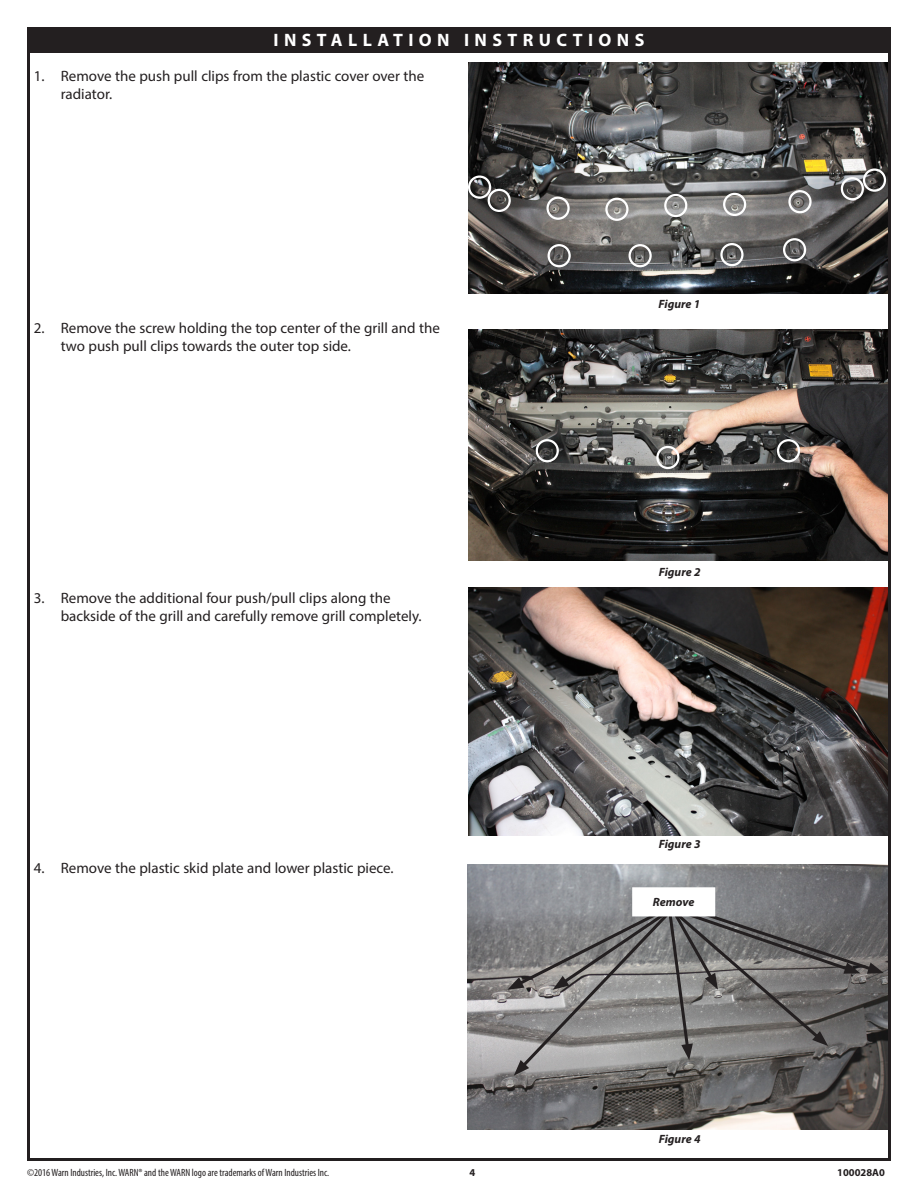
<style>
.page{position:relative;width:918px;height:1188px;background:#fff}
.page>*{position:absolute;margin:0;border:0;box-sizing:border-box;transform-origin:0 0}
.Main_Headers{font:700 18px "Myriad Pro";letter-spacing:.3em;color:#fff}
.Main_Numbered{font:15px/18px "Myriad Pro";color:#231f20}
.Figure_Normal{font:italic 700 12px "Myriad Pro";color:#231f20}
.t1{font:condensed 10.5px "Myriad Pro";color:#231f20}
.t2{font:700 10.5px "Myriad Pro";color:#231f20}
</style>
<div class="page">
<img style="left:468px;top:63px;width:420px;height:231px">
<img style="left:468px;top:329px;width:419px;height:231px">
<div style="left:28px;top:27px;width:862px;height:25px;background:#231f20"></div>
<img style="left:468px;top:587px;width:420px;height:249px">
<div style="left:605px;top:198px;width:24px;height:23px;border:2px solid #fff;border-radius:50%"></div>
<div style="left:664px;top:194px;width:23px;height:23px;border:2px solid #fff;border-radius:50%"></div>
<div style="left:546px;top:197px;width:24px;height:23px;border:2px solid #fff;border-radius:50%"></div>
<div style="left:723px;top:193px;width:23px;height:23px;border:2px solid #fff;border-radius:50%"></div>
<div style="left:788px;top:190px;width:24px;height:23px;border:2px solid #fff;border-radius:50%"></div>
<div style="left:841px;top:177px;width:23px;height:23px;border:2px solid #fff;border-radius:50%"></div>
<div style="left:488px;top:189px;width:23px;height:23px;border:2px solid #fff;border-radius:50%"></div>
<div style="left:468px;top:176px;width:23px;height:23px;border:2px solid #fff;border-radius:50%"></div>
<div style="left:863px;top:168px;width:23px;height:24px;border:2px solid #fff;border-radius:50%"></div>
<div style="left:629px;top:244px;width:23px;height:23px;border:2px solid #fff;border-radius:50%"></div>
<div style="left:548px;top:244px;width:23px;height:23px;border:2px solid #fff;border-radius:50%"></div>
<div style="left:720px;top:243px;width:24px;height:23px;border:2px solid #fff;border-radius:50%"></div>
<div style="left:783px;top:238px;width:23px;height:23px;border:2px solid #fff;border-radius:50%"></div>
<div style="left:536px;top:439px;width:23px;height:23px;border:2px solid #fff;border-radius:50%"></div>
<div style="left:656px;top:446px;width:24px;height:23px;border:2px solid #fff;border-radius:50%"></div>
<div style="left:777px;top:439px;width:23px;height:23px;border:2px solid #fff;border-radius:50%"></div>
<img style="left:468px;top:864px;width:419px;height:266px">
<svg style="left:507px;top:899px;width:377px;height:177px;background:#7a7979"></svg>
<div style="left:633px;top:888px;width:82px;height:28px;background:#fff"></div>
<div style="left:632px;top:887px;width:83px;height:29px;border:2px solid #fff"></div>
<p class="Main_Headers" style="left:273px;top:29px;width:373px">INSTALLATION INSTRUCTIONS</p>
<p class="Main_Numbered" style="left:61px;top:66px;width:365px;text-indent:-27px">1. Remove the push pull clips from the plastic cover over the radiator.</p>
<p class="Main_Numbered" style="left:61px;top:318px;width:381px;text-indent:-27px">2. Remove the screw holding the top center of the grill and the two push pull clips towards the outer top side.</p>
<p class="Figure_Normal" style="left:659px;top:296px;width:43px">Figure 1</p>
<p class="Main_Numbered" style="left:61px;top:588px;width:363px;text-indent:-27px">3. Remove the additional four push/pull clips along the backside of the grill and carefully remove grill completely.</p>
<p class="Figure_Normal" style="left:659px;top:564px;width:43px">Figure 2</p>
<p class="Main_Numbered" style="left:34px;top:858px;width:361px">4. Remove the plastic skid plate and lower plastic piece.</p>
<p class="Figure_Normal" style="left:659px;top:836px;width:43px">Figure 3</p>
<p class="Figure_Normal" style="left:653px;top:895px;width:43px">Remove</p>
<p class="Figure_Normal" style="left:659px;top:1131px;width:43px">Figure 4</p>
<p class="t1" style="left:27px;top:1166px;width:304px">©2016 Warn Industries, Inc. WARN® and the WARN logo are trademarks of Warn Industries Inc.</p>
<p class="t2" style="left:470px;top:1165px;width:7px">4</p>
<p class="t2" style="left:837px;top:1165px;width:49px">100028A0</p>
</div>
